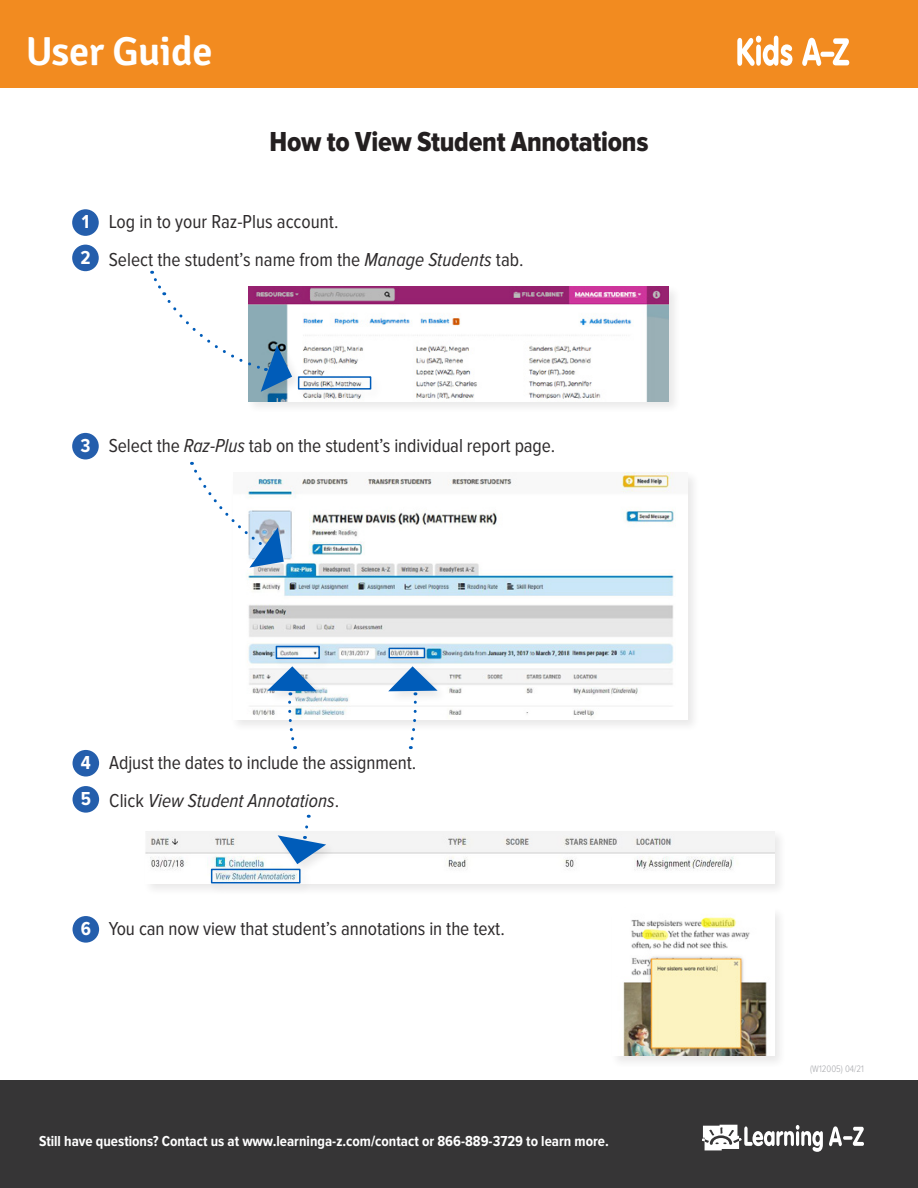
<style>
.page{position:relative;width:918px;height:1188px;background:#fff}
.page>*{position:absolute;margin:0;border:0;box-sizing:border-box;transform-origin:0 0}
.ParaHead_2{font:600 40.5px "Signika";letter-spacing:-.01em;color:#fff}
.ParaHead_2-2{font:28.5px "Proxima Nova Cond Extrabld";letter-spacing:-.01em;color:#231f20}
.Body_2{font:19.5px "Proxima Nova Cond";letter-spacing:-.005em;color:#2e2b2c}
.Body_2-2{font:italic 19.5px "Proxima Nova Cond";color:#2e2b2c}
.Body_2-3{font:700 19.5px "Proxima Nova Cond";color:#fff}
.t1{font:700 15px "Proxima Nova Cond";color:#fff}
.t2{font:300 9.75px "Proxima Nova Cond";color:#a8a9ad}
.s1{font-style:italic}
.s2{font-style:normal}
</style>
<div class="page">
<div style="left:0;top:1080px;width:918px;height:108px;background:#363536"></div>
<svg style="left:702px;top:1125px;width:121px;height:27px"></svg>
<svg style="left:829px;top:1126px;width:13px;height:20px"></svg>
<svg style="left:843px;top:1136px;width:10px;height:4px"></svg>
<svg style="left:853px;top:1127px;width:11px;height:19px"></svg>
<div style="left:0;top:0;width:918px;height:88px;background:#f28b20"></div>
<svg style="left:737px;top:36px;width:55px;height:30px"></svg>
<svg style="left:802px;top:38px;width:19px;height:28px"></svg>
<div style="left:820px;top:52px;width:14px;height:5px;background:#fff;border-radius:2px"></div>
<svg style="left:833px;top:38px;width:16px;height:27px"></svg>
<div style="left:72px;top:209px;width:27px;height:27px;background:#245eac;border-radius:50%"></div>
<div style="left:72px;top:433px;width:27px;height:26px;background:#245eac;border-radius:50%"></div>
<div style="left:73px;top:916px;width:26px;height:27px;background:#245eac;border-radius:50%"></div>
<div style="left:73px;top:750px;width:26px;height:27px;background:#245eac;border-radius:50%"></div>
<div style="left:73px;top:786px;width:26px;height:27px;background:#245eac;border-radius:50%"></div>
<div style="left:72px;top:245px;width:27px;height:26px;background:#245eac;border-radius:50%"></div>
<div style="left:246px;top:284px;width:436px;height:130px;background:#f6f6f6"></div>
<img style="left:249px;top:287px;width:420px;height:115px">
<div style="left:295px;top:373px;width:89px;height:29px;background:#231f20;opacity:.1"></div>
<div style="left:298px;top:376px;width:73px;height:14px;border:2px solid #005cb9"></div>
<div style="left:230px;top:470px;width:470px;height:262px;background:#231f20;opacity:.1"></div>
<img style="left:233px;top:473px;width:455px;height:246px">
<div style="left:273px;top:643px;width:60px;height:28px;background:#231f20;opacity:.1"></div>
<svg style="left:275px;top:645px;width:46px;height:15px"></svg>
<div style="left:386px;top:645px;width:51px;height:26px;background:#231f20;opacity:.1"></div>
<svg style="left:388px;top:647px;width:38px;height:12px"></svg>
<div style="left:142px;top:828px;width:645px;height:68px;background:#231f20;opacity:.1"></div>
<img style="left:145px;top:831px;width:629px;height:52px">
<div style="left:208px;top:866px;width:105px;height:30px;background:#f2f2f2"></div>
<div style="left:609px;top:906px;width:178px;height:162px;background:#231f20;opacity:.1"></div>
<img style="left:612px;top:909px;width:162px;height:147px">
<div style="left:259px;top:344px;width:45px;height:59px;background:#231f20;opacity:.1"></div>
<svg style="left:151px;top:271px;width:141px;height:121px"></svg>
<div style="left:387px;top:664px;width:62px;height:40px;background:#fafbfa"></div>
<svg style="left:388px;top:666px;width:50px;height:83px"></svg>
<div style="left:276px;top:833px;width:61px;height:43px;background:#231f20;opacity:.1"></div>
<svg style="left:210px;top:815px;width:116px;height:69px"></svg>
<div style="left:266px;top:664px;width:62px;height:40px;background:#231f20;opacity:.1"></div>
<svg style="left:267px;top:666px;width:50px;height:83px"></svg>
<svg style="left:191px;top:462px;width:122px;height:134px"></svg>
<p class="ParaHead_2" style="left:26px;top:28px;width:188px">User Guide</p>
<p class="ParaHead_2-2" style="left:270px;top:126px;width:380px">How to View Student Annotations</p>
<p class="Body_2-3" style="left:82px;top:211px;width:9px">1</p>
<p class="Body_2-3" style="left:80px;top:247px;width:12px">2</p>
<p class="Body_2" style="left:109px;top:211px;width:231px">Log in to your Raz-Plus account.</p>
<p class="Body_2" style="left:109px;top:249px;width:416px">Select the student’s name from the <span class="s1">Manage Students</span> tab.</p>
<p class="Body_2-3" style="left:80px;top:435px;width:12px">3</p>
<p class="Body_2" style="left:109px;top:435px;width:448px">Select the <span class="s1">Raz-Plus</span> tab on the student’s individual report page.</p>
<p class="Body_2-3" style="left:81px;top:752px;width:12px">4</p>
<p class="Body_2-3" style="left:81px;top:788px;width:12px">5</p>
<p class="Body_2" style="left:109px;top:752px;width:309px">Adjust the dates to include the assignment.</p>
<p class="Body_2-2" style="left:109px;top:789px;width:231px"><span class="s2">Click</span> View Student Annotations<span class="s2">.</span></p>
<p class="Body_2-3" style="left:81px;top:918px;width:12px">6</p>
<p class="Body_2" style="left:109px;top:918px;width:397px">You can now view that student’s annotations in the text.</p>
<p class="t1" style="left:39px;top:1133px;width:571px">Still have questions? Contact us at www.learninga-z.com/contact or 866-889-3729 to learn more.</p>
<p class="t2" style="left:810px;top:1063px;width:55px">(W12005) 04/21</p>
</div>
